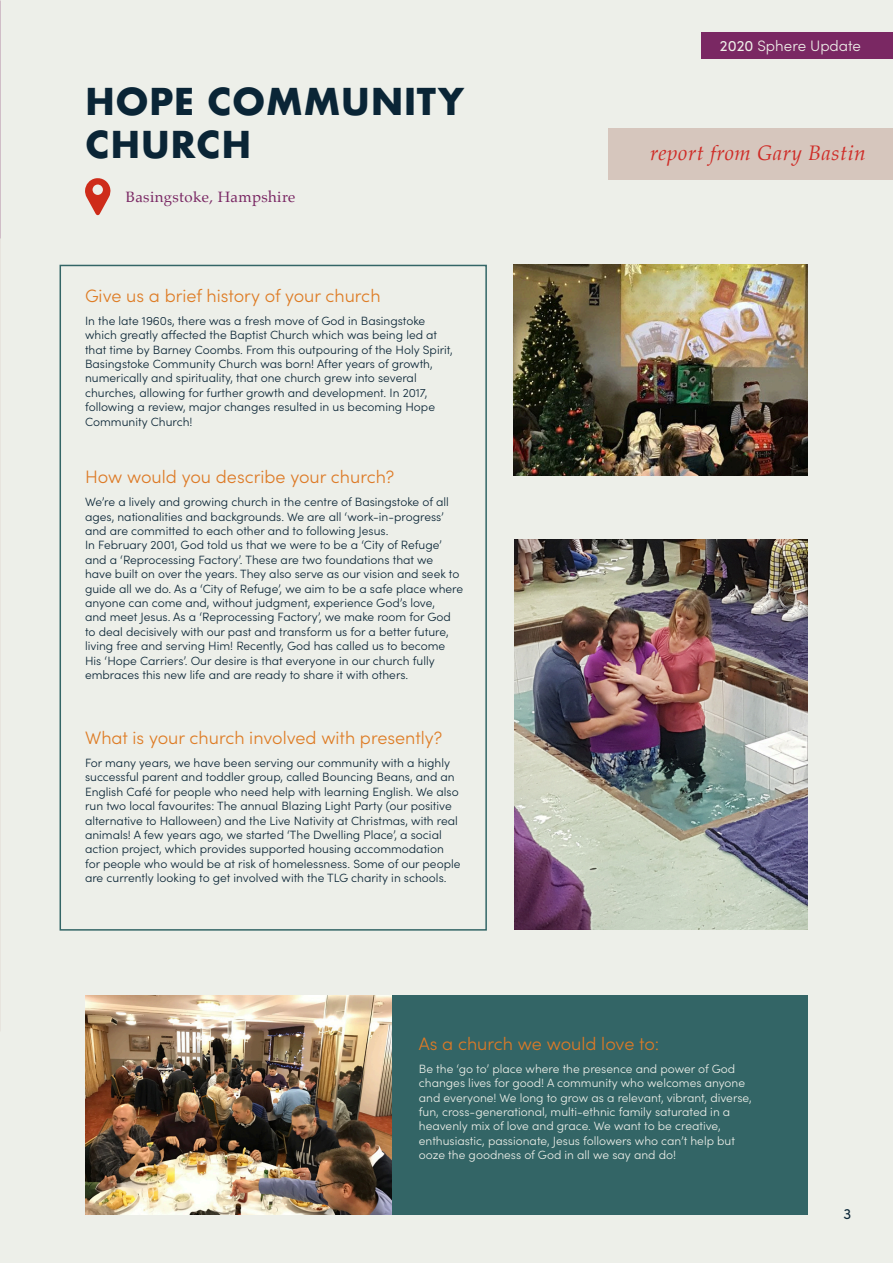
<style>
.page{position:relative;width:893px;height:1263px;background:#edefe9}
.page>*{position:absolute;margin:0;border:0;box-sizing:border-box;transform-origin:0 0}
.Headers{font:700 36px/43.2px "Futura";letter-spacing:.01em;color:#0a2536}
.accents{font:italic 21px "Palatino";letter-spacing:.025em;color:#cf2c27}
.sub_headers{font:300 18px "Sofia Pro";color:#de7c25}
.sub_headers-2{font:300 18px "Sofia Pro";color:#dd7a26}
.t1{font:300 15.15px "Sofia Pro";color:#eff0e9}
.accents-2{font:15px "Palatino";letter-spacing:.025em;color:#792663}
.t2{font:15px "Sofia Pro";color:#0a2536}
.body_text{font:300 12px/14.4px "Sofia Pro";color:#0a2536}
.body_text-2{font:300 12px/14.4px "Sofia Pro";color:#edefe9}
.s1{font-weight:400}
</style>
<div class="page">
<div style="left:702px;top:32px;width:191px;height:27px;background:#7a2863"></div>
<div style="left:609px;top:129px;width:284px;height:51px;background:#d6c6bd"></div>
<div style="left:391px;top:995px;width:416px;height:219px;background:#336566"></div>
<div style="left:60px;top:265px;width:427px;height:666px;border:2px solid #336566"></div>
<img style="left:514px;top:265px;width:293px;height:211px">
<img style="left:515px;top:540px;width:292px;height:390px">
<img style="left:85px;top:995px;width:306px;height:219px">
<svg style="left:85px;top:178px;width:26px;height:37px"></svg>
<p class="Headers" style="left:85px;top:80px;width:381px">HOPE COMMUNITY<br>CHURCH</p>
<p class="accents-2" style="left:126px;top:184px;width:171px">Basingstoke, Hampshire</p>
<p class="sub_headers" style="left:85px;top:282px;width:297px">Give us a brief history of your church</p>
<p class="body_text" style="left:85px;top:313px;width:369px">In the late 1960s, there was a fresh move of God in Basingstoke which greatly affected the Baptist Church which was being led at that time by Barney Coombs. From this outpouring of the Holy Spirit, Basingstoke Community Church was born! After years of growth, numerically and spirituality, that one church grew into several churches, allowing for further growth and development. In 2017, following a review, major changes resulted in us becoming Hope Community Church!</p>
<p class="sub_headers-2" style="left:85px;top:464px;width:311px">How would you describe your church?</p>
<p class="body_text" style="left:85px;top:494px;width:380px">We’re a lively and growing church in the centre of Basingstoke of all ages, nationalities and backgrounds. We are all ‘work-in-progress’ and are committed to each other and to following Jesus.<br>In February 2001, God told us that we were to be a ‘City of Refuge’ and a ‘Reprocessing Factory’. These are two foundations that we<br>have built on over the years. They also serve as our vision and seek to guide all we do. As a ‘City of Refuge’, we aim to be a safe place where anyone can come and, without judgment, experience God’s love,<br>and meet Jesus. As a ‘Reprocessing Factory’, we make room for God to deal decisively with our past and transform us for a better future, living free and serving Him! Recently, God has called us to become His ‘Hope Carriers’. Our desire is that everyone in our church fully embraces this new life and are ready to share it with others.</p>
<p class="sub_headers" style="left:85px;top:725px;width:359px">What is your church involved with presently?</p>
<p class="body_text" style="left:85px;top:755px;width:377px">For many years, we have been serving our community with a highly successful parent and toddler group, called Bouncing Beans, and an English Café for people who need help with learning English. We also run two local favourites: The annual Blazing Light Party (our positive alternative to Halloween) and the Live Nativity at Christmas, with real animals! A few years ago, we started ‘The Dwelling Place’, a social action project, which provides supported housing accommodation for people who would be at risk of homelessness. Some of our people are currently looking to get involved with the TLG charity in schools.</p>
<p class="t1" style="left:720px;top:34px;width:143px"><span class="s1">2020</span> Sphere Update</p>
<p class="accents" style="left:650px;top:135px;width:217px">report from Gary Bastin</p>
<p class="sub_headers-2" style="left:419px;top:1030px;width:242px">As a church we would love to:</p>
<p class="body_text-2" style="left:419px;top:1061px;width:334px">Be the ‘go to’ place where the presence and power of God changes lives for good! A community who welcomes anyone and everyone! We long to grow as a relevant, vibrant, diverse, fun, cross-generational, multi-ethnic family saturated in a heavenly mix of love and grace. We want to be creative, enthusiastic, passionate, Jesus followers who can’t help but ooze the goodness of God in all we say and do!</p>
<p class="t2" style="left:843px;top:1203px;width:9px">3</p>
</div>
